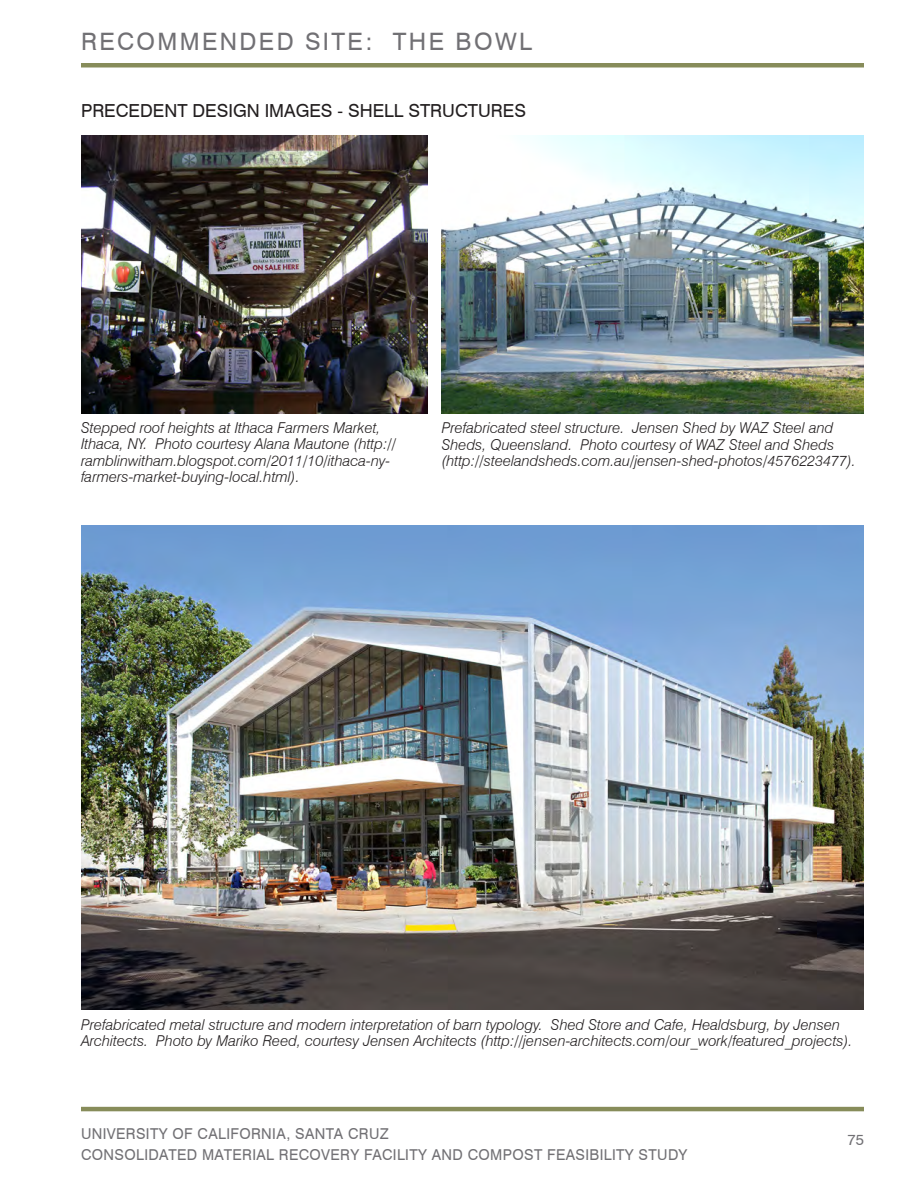
<style>
.page{position:relative;width:918px;height:1188px;background:#fff}
.page>*{position:absolute;margin:0;border:0;box-sizing:border-box;transform-origin:0 0}
.t1{font:24px "Swiss 721 BT";letter-spacing:.1em;color:#717074}
.t2{font:18px "Swiss 721 BT";color:#231f20}
.t3{font:italic 300 15px/16.5px "Swiss 721 BT";color:#231f20}
.t4{font:15px/21px "Swiss 721 BT";letter-spacing:.025em;color:#717074}
</style>
<div class="page">
<hr style="left:81px;top:1107px;width:783px;height:4px;background:#878c5a">
<div style="left:81px;top:63px;width:783px;height:5px;background:#878c5a"></div>
<img style="left:81px;top:135px;width:347px;height:279px">
<img style="left:442px;top:135px;width:422px;height:279px">
<img style="left:81px;top:526px;width:783px;height:483px">
<h1 class="t1" style="left:81px;top:27px;width:452px">RECOMMENDED SITE: THE BOWL</h1>
<p class="t2" style="left:81px;top:100px;width:446px">PRECEDENT DESIGN IMAGES - SHELL STRUCTURES</p>
<p class="t3" style="left:81px;top:419px;width:317px">Stepped roof heights at Ithaca Farmers Market, Ithaca, NY. Photo courtesy Alana Mautone (http:// ramblinwitham.blogspot.com/2011/10/ithaca-ny&shy;farmers-market-buying-local.html).</p>
<p class="t3" style="left:442px;top:419px;width:416px">Prefabricated steel structure. Jensen Shed by WAZ Steel and<br>Sheds, Queensland. Photo courtesy of WAZ Steel and Sheds (http://steelandsheds.com.au/jensen-shed-photos/4576223477).</p>
<p class="t3" style="left:81px;top:1016px;width:773px">Prefabricated metal structure and modern interpretation of barn typology. Shed Store and Cafe, Healdsburg, by Jensen<br>Architects. Photo by Mariko Reed, courtesy Jensen Architects (http://jensen-architects.com/our_work/featured_projects).</p>
<p class="t4" style="left:81px;top:1123px;width:608px">UNIVERSITY OF CALIFORNIA, SANTA CRUZ<br>CONSOLIDATED MATERIAL RECOVERY FACILITY AND COMPOST FEASIBILITY STUDY</p>
<p class="t4" style="left:848px;top:1129px;width:18px">75</p>
</div>
